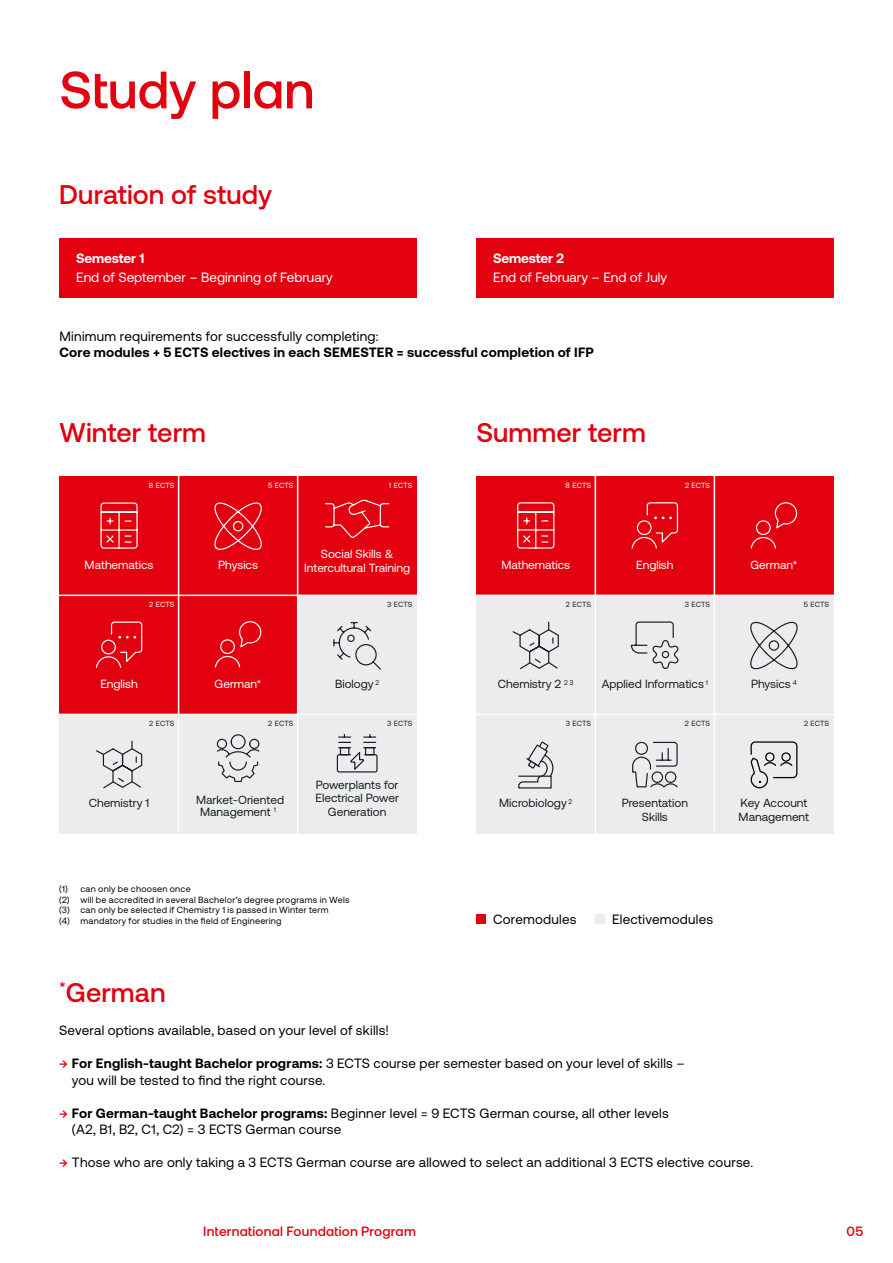
<style>
.page{position:relative;width:893px;height:1263px;background:#fff}
.page>*{position:absolute;margin:0;border:0;box-sizing:border-box;transform-origin:0 0}
.t1{font:500 52.5px "Aeonik";color:#e3000f}
.t2{font:500 27px "Aeonik";letter-spacing:.005em;color:#e3000f}
.t3{font:13.5px/16.5px "Aeonik";letter-spacing:.015em;color:#000}
.t4{font:700 13.5px "Aeonik";letter-spacing:.015em;color:#000}
.t5{font:13.5px "Aeonik";color:#fff}
.t6{font:500 13.5px "Aeonik";letter-spacing:.015em;color:#e3000f}
.t7{font:700 13.5px "Aeonik";letter-spacing:-.01em;color:#fff}
.t8{font:11.85px/13.5px "Aeonik";color:#172020;text-align:center}
.t9{font:11.85px "Aeonik";color:#fff}
.t10{font:9px/10.8px "Aeonik";letter-spacing:.03em;color:#000}
.t11{font:7.5px "Aeonik";letter-spacing:.005em;color:#172020}
.t12{font:7.5px "Aeonik";letter-spacing:.005em;color:#fff}
.t13{font:6.9px "Aeonik";color:#172020}
.s1{font-weight:500;color:#e3000f}
.s2{font-weight:700}
</style>
<div class="page">
<div style="left:60px;top:595px;width:119px;height:119px;background:#e3000f"></div>
<svg style="left:95px;top:621px;width:48px;height:47px"></svg>
<div style="left:179px;top:595px;width:119px;height:119px;background:#e3000f"></div>
<svg style="left:215px;top:621px;width:47px;height:47px"></svg>
<div style="left:476px;top:714px;width:119px;height:119px;background:#ececee"></div>
<svg style="left:518px;top:741px;width:36px;height:48px"></svg>
<div style="left:179px;top:714px;width:119px;height:119px;background:#ececee"></div>
<svg style="left:216px;top:734px;width:44px;height:49px"></svg>
<div style="left:298px;top:714px;width:119px;height:119px;background:#ececee"></div>
<div style="left:476px;top:476px;width:119px;height:119px;background:#e3000f"></div>
<svg style="left:517px;top:502px;width:38px;height:47px"></svg>
<div style="left:298px;top:595px;width:119px;height:119px;background:#ececee"></div>
<svg style="left:333px;top:622px;width:48px;height:48px"></svg>
<div style="left:179px;top:476px;width:119px;height:119px;background:#e3000f"></div>
<div style="left:595px;top:714px;width:119px;height:119px;background:#ececee"></div>
<div style="left:714px;top:714px;width:119px;height:119px;background:#ececee"></div>
<div style="left:60px;top:714px;width:119px;height:119px;background:#ececee"></div>
<svg style="left:96px;top:740px;width:47px;height:49px"></svg>
<div style="left:298px;top:476px;width:119px;height:119px;background:#e3000f"></div>
<svg style="left:325px;top:499px;width:65px;height:39px"></svg>
<div style="left:60px;top:476px;width:119px;height:119px;background:#e3000f"></div>
<svg style="left:100px;top:502px;width:38px;height:47px"></svg>
<div style="left:476px;top:238px;width:358px;height:60px;background:#e3000f"></div>
<div style="left:476px;top:914px;width:10px;height:10px;background:#e3000f"></div>
<div style="left:59px;top:238px;width:358px;height:60px;background:#e3000f"></div>
<div style="left:595px;top:914px;width:10px;height:10px;background:#ececee"></div>
<div style="left:595px;top:595px;width:119px;height:119px;background:#ececee"></div>
<svg style="left:630px;top:621px;width:49px;height:48px"></svg>
<div style="left:595px;top:476px;width:119px;height:119px;background:#e3000f"></div>
<svg style="left:631px;top:502px;width:48px;height:47px"></svg>
<div style="left:714px;top:476px;width:119px;height:119px;background:#e3000f"></div>
<svg style="left:750px;top:502px;width:48px;height:47px"></svg>
<div style="left:714px;top:595px;width:119px;height:119px;background:#ececee"></div>
<svg style="left:750px;top:621px;width:48px;height:49px"></svg>
<div style="left:476px;top:595px;width:119px;height:119px;background:#ececee"></div>
<svg style="left:512px;top:621px;width:47px;height:49px"></svg>
<hr style="left:178px;top:462px;width:1px;height:380px;background:#fff">
<hr style="left:297px;top:465px;width:1px;height:380px;background:#fff">
<hr style="left:595px;top:472px;width:1px;height:381px;background:#fff">
<hr style="left:714px;top:472px;width:1px;height:381px;background:#fff">
<hr style="left:48px;top:595px;width:835px;height:1px;background:#fff">
<hr style="left:37px;top:714px;width:835px;height:1px;background:#fff">
<svg style="left:214px;top:502px;width:48px;height:48px"></svg>
<svg style="left:750px;top:741px;width:48px;height:48px"></svg>
<svg style="left:336px;top:734px;width:42px;height:39px"></svg>
<svg style="left:632px;top:741px;width:46px;height:47px"></svg>
<h1 class="t1" style="left:60px;top:61px;width:256px">Study plan</h1>
<h2 class="t2" style="left:59px;top:179px;width:214px">Duration of study</h2>
<p class="t7" style="left:76px;top:251px;width:70px">Semester 1</p>
<p class="t5" style="left:76px;top:270px;width:258px">End of September – Beginning of February</p>
<p class="t7" style="left:493px;top:251px;width:72px">Semester 2</p>
<p class="t5" style="left:493px;top:270px;width:175px">End of February – End of July</p>
<p class="t3" style="left:60px;top:328px;width:321px">Minimum requirements for successfully completing:</p>
<p class="t4" style="left:60px;top:345px;width:536px">Core modules + 5 ECTS electives in each SEMESTER = successful completion of IFP</p>
<h2 class="t2" style="left:60px;top:417px;width:148px">Winter term</h2>
<h2 class="t2" style="left:476px;top:417px;width:171px">Summer term</h2>
<p class="t12" style="left:149px;top:481px;width:27px">8 ECTS</p>
<p class="t12" style="left:268px;top:481px;width:27px">5 ECTS</p>
<p class="t12" style="left:389px;top:481px;width:25px">1 ECTS</p>
<p class="t12" style="left:565px;top:481px;width:27px">8 ECTS</p>
<p class="t12" style="left:685px;top:481px;width:27px">2 ECTS</p>
<p class="t9" style="left:321px;top:548px;width:74px">Social Skills &amp;</p>
<p class="t9" style="left:218px;top:558px;width:41px">Physics</p>
<p class="t9" style="left:85px;top:559px;width:70px">Mathematics</p>
<p class="t9" style="left:304px;top:561px;width:107px">Intercultural Training</p>
<p class="t9" style="left:501px;top:559px;width:70px">Mathematics</p>
<p class="t9" style="left:636px;top:559px;width:39px">English</p>
<p class="t9" style="left:750px;top:559px;width:49px">German*</p>
<p class="t12" style="left:149px;top:600px;width:27px">2 ECTS</p>
<p class="t11" style="left:387px;top:600px;width:27px">3 ECTS</p>
<p class="t11" style="left:566px;top:600px;width:27px">2 ECTS</p>
<p class="t11" style="left:685px;top:600px;width:27px">3 ECTS</p>
<p class="t11" style="left:804px;top:600px;width:27px">5 ECTS</p>
<p class="t9" style="left:100px;top:678px;width:39px">English</p>
<p class="t9" style="left:215px;top:678px;width:49px">German*</p>
<p class="t8" style="left:335px;top:678px;width:46px">Biology <sup>2</sup></p>
<p class="t8" style="left:498px;top:678px;width:77px">Chemistry 2 <sup>2</sup> <sup>3</sup></p>
<p class="t13" style="left:793px;top:678px;width:6px">4</p>
<p class="t8" style="left:602px;top:678px;width:108px">Applied Informatics <sup>1</sup></p>
<p class="t8" style="left:751px;top:678px;width:41px">Physics</p>
<p class="t11" style="left:149px;top:719px;width:27px">2 ECTS</p>
<p class="t11" style="left:268px;top:719px;width:27px">2 ECTS</p>
<p class="t11" style="left:387px;top:719px;width:27px">3 ECTS</p>
<p class="t11" style="left:566px;top:719px;width:27px">3 ECTS</p>
<p class="t11" style="left:685px;top:719px;width:27px">2 ECTS</p>
<p class="t11" style="left:804px;top:719px;width:27px">2 ECTS</p>
<p class="t8" style="left:89px;top:797px;width:62px">Chemistry 1</p>
<p class="t8" style="left:315px;top:778px;width:85px">Powerplants for<br>Electrical Power<br>Generation</p>
<p class="t8" style="left:196px;top:793px;width:90px">Market-Oriented</p>
<p class="t13" style="left:569px;top:797px;width:5px">2</p>
<p class="t8" style="left:200px;top:805px;width:77px">Management <sup>1</sup></p>
<p class="t8" style="left:499px;top:797px;width:69px">Microbiology</p>
<p class="t10" style="left:59px;top:883px;width:292px">(1) can only be choosen once<br>(2) will be accredited in several Bachelor’s degree programs in Wels (3) can only be selected if Chemistry 1 is passed in Winter term<br>(4) mandatory for studies in the field of Engineering</p>
<p class="t3" style="left:493px;top:911px;width:85px">Coremodules</p>
<p class="t8" style="left:622px;top:797px;width:68px">Presentation<br>Skills</p>
<p class="t8" style="left:739px;top:797px;width:72px;text-align:left">Key Account<br>Management</p>
<p class="t3" style="left:612px;top:911px;width:103px">Electivemodules</p>
<h2 class="t2" style="left:59px;top:978px;width:108px"><sup>*</sup>German</h2>
<p class="t3" style="left:59px;top:1022px;width:331px">Several options available, based on your level of skills!</p>
<p class="t3" style="left:72px;top:1055px;width:614px;text-indent:-13px"><span class="s1">→</span> <span class="s2">For English-taught Bachelor programs:</span> 3 ECTS course per semester based on your level of skills – you will be tested to find the right course.</p>
<p class="t3" style="left:72px;top:1105px;width:598px;text-indent:-13px"><span class="s1">→</span> <span class="s2">For German-taught Bachelor programs:</span> Beginner level = 9 ECTS German course, all other levels (A2, B1, B2, C1, C2) = 3 ECTS German course</p>
<p class="t3" style="left:59px;top:1154px;width:696px"><span class="s1">→</span> Those who are only taking a 3 ECTS German course are allowed to select an additional 3 ECTS elective course.</p>
<p class="t6" style="left:203px;top:1224px;width:214px">International Foundation Program</p>
<p class="t6" style="left:847px;top:1224px;width:18px">05</p>
</div>
